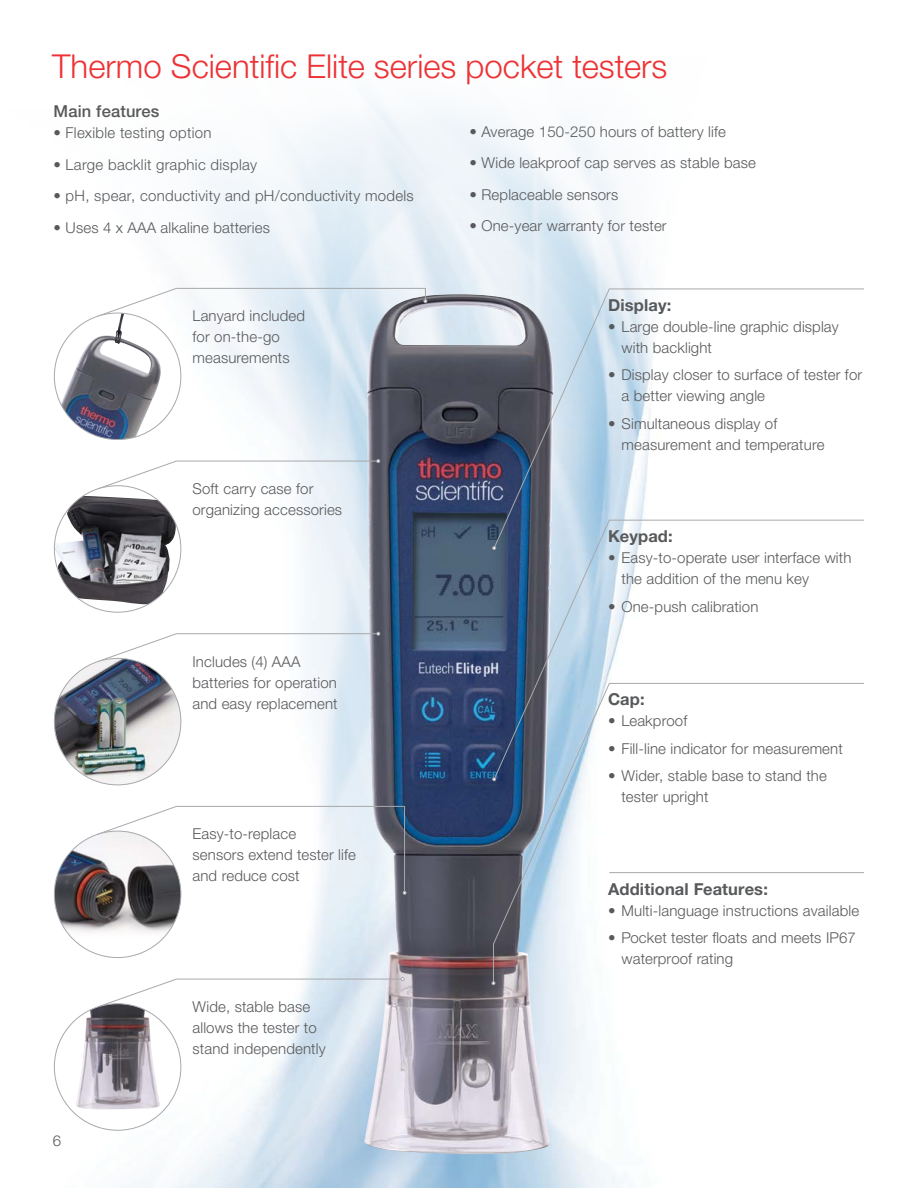
<style>
.page{position:relative;width:918px;height:1188px;background:#fff}
.page>*{position:absolute;margin:0;border:0;box-sizing:border-box;transform-origin:0 0}
.t1{font:300 33px "Helvetica Neue LTW1 G";color:#ee3134}
.t2{font:700 16.5px "Helvetica Neue LTW1 G";letter-spacing:.01em;color:#58595b}
.t3{font:500 16.5px "Helvetica Neue LTW1 G";letter-spacing:.01em;color:#58595b}
.t4{font:300 15px/21px "Helvetica Neue LTW1 G";letter-spacing:.01em;color:#58595b}
.t5{font:300 15px "Helvetica Neue LT Std";letter-spacing:.01em;color:#58595b}
</style>
<div class="page">
<img style="left:364px;top:294px;width:190px;height:861px">
<hr style="left:404px;top:806px;width:1px;height:85px;background:#a7a9ac">
<svg style="left:403px;top:891px;width:3px;height:4px"></svg>
<svg style="left:105px;top:288px;width:322px;height:29px"></svg>
<img style="left:61px;top:313px;width:101px;height:127px">
<svg style="left:96px;top:459px;width:284px;height:31px"></svg>
<div style="left:54px;top:486px;width:127px;height:126px;background:#fff;border-radius:50%"></div>
<img style="left:54px;top:496px;width:122px;height:108px">
<svg style="left:494px;top:288px;width:370px;height:231px"></svg>
<svg style="left:494px;top:519px;width:370px;height:164px"></svg>
<svg style="left:493px;top:683px;width:371px;height:299px"></svg>
<svg style="left:492px;top:981px;width:3px;height:4px"></svg>
<hr style="left:609px;top:872px;width:255px;height:1px;background:#a7a9ac">
<svg style="left:98px;top:632px;width:282px;height:31px"></svg>
<img style="left:54px;top:658px;width:127px;height:127px;border-radius:63px">
<svg style="left:105px;top:806px;width:299px;height:29px"></svg>
<img style="left:54px;top:831px;width:127px;height:108px">
<svg style="left:104px;top:977px;width:301px;height:31px"></svg>
<img style="left:75px;top:1004px;width:85px;height:105px">
<h1 class="t1" style="left:52px;top:46px;width:617px">Thermo Scientific Elite series pocket testers</h1>
<p class="t3" style="left:54px;top:101px;width:107px">Main features</p>
<p class="t4" style="left:54px;top:122px;width:159px">• Flexible testing option</p>
<p class="t4" style="left:54px;top:154px;width:205px">• Large backlit graphic display</p>
<p class="t4" style="left:54px;top:185px;width:362px">• pH, spear, conductivity and pH/conductivity models</p>
<p class="t4" style="left:54px;top:217px;width:218px">• Uses 4 x AAA alkaline batteries</p>
<p class="t4" style="left:192px;top:305px;width:114px">Lanyard included for on-the-go measurements</p>
<p class="t4" style="left:192px;top:478px;width:151px">Soft carry case for organizing accessories</p>
<p class="t4" style="left:192px;top:651px;width:147px">Includes (4) AAA batteries for operation and easy replacement</p>
<p class="t4" style="left:192px;top:823px;width:165px">Easy-to-replace<br>sensors extend tester life and reduce cost</p>
<p class="t4" style="left:53px;top:1130px;width:10px">6</p>
<p class="t4" style="left:192px;top:996px;width:135px">Wide, stable base allows the tester to stand independently</p>
<p class="t4" style="left:470px;top:121px;width:258px">• Average 150-250 hours of battery life</p>
<p class="t4" style="left:470px;top:153px;width:288px">• Wide leakproof cap serves as stable base</p>
<p class="t4" style="left:470px;top:184px;width:150px">• Replaceable sensors</p>
<p class="t5" style="left:470px;top:217px;width:199px">• One-year warranty for tester</p>
<p class="t2" style="left:608px;top:295px;width:65px">Display:</p>
<p class="t4" style="left:621px;top:316px;width:219px;text-indent:-14px">• Large double-line graphic display with backlight</p>
<p class="t4" style="left:621px;top:364px;width:242px;text-indent:-14px">• Display closer to surface of tester for a better viewing angle</p>
<p class="t4" style="left:621px;top:413px;width:205px;text-indent:-14px">• Simultaneous display of measurement and temperature</p>
<p class="t2" style="left:608px;top:526px;width:66px">Keypad:</p>
<p class="t4" style="left:621px;top:547px;width:232px;text-indent:-14px">• Easy-to-operate user interface with the addition of the menu key</p>
<p class="t4" style="left:608px;top:596px;width:152px">• One-push calibration</p>
<p class="t2" style="left:608px;top:689px;width:38px">Cap:</p>
<p class="t4" style="left:608px;top:710px;width:81px">• Leakproof</p>
<p class="t4" style="left:608px;top:738px;width:236px">• Fill-line indicator for measurement</p>
<p class="t4" style="left:621px;top:765px;width:207px;text-indent:-14px">• Wider, stable base to stand the tester upright</p>
<p class="t2" style="left:608px;top:878px;width:161px">Additional Features:</p>
<p class="t4" style="left:608px;top:900px;width:253px">• Multi-language instructions available</p>
<p class="t4" style="left:621px;top:927px;width:236px;text-indent:-14px">• Pocket tester floats and meets IP67 waterproof rating</p>
</div>
